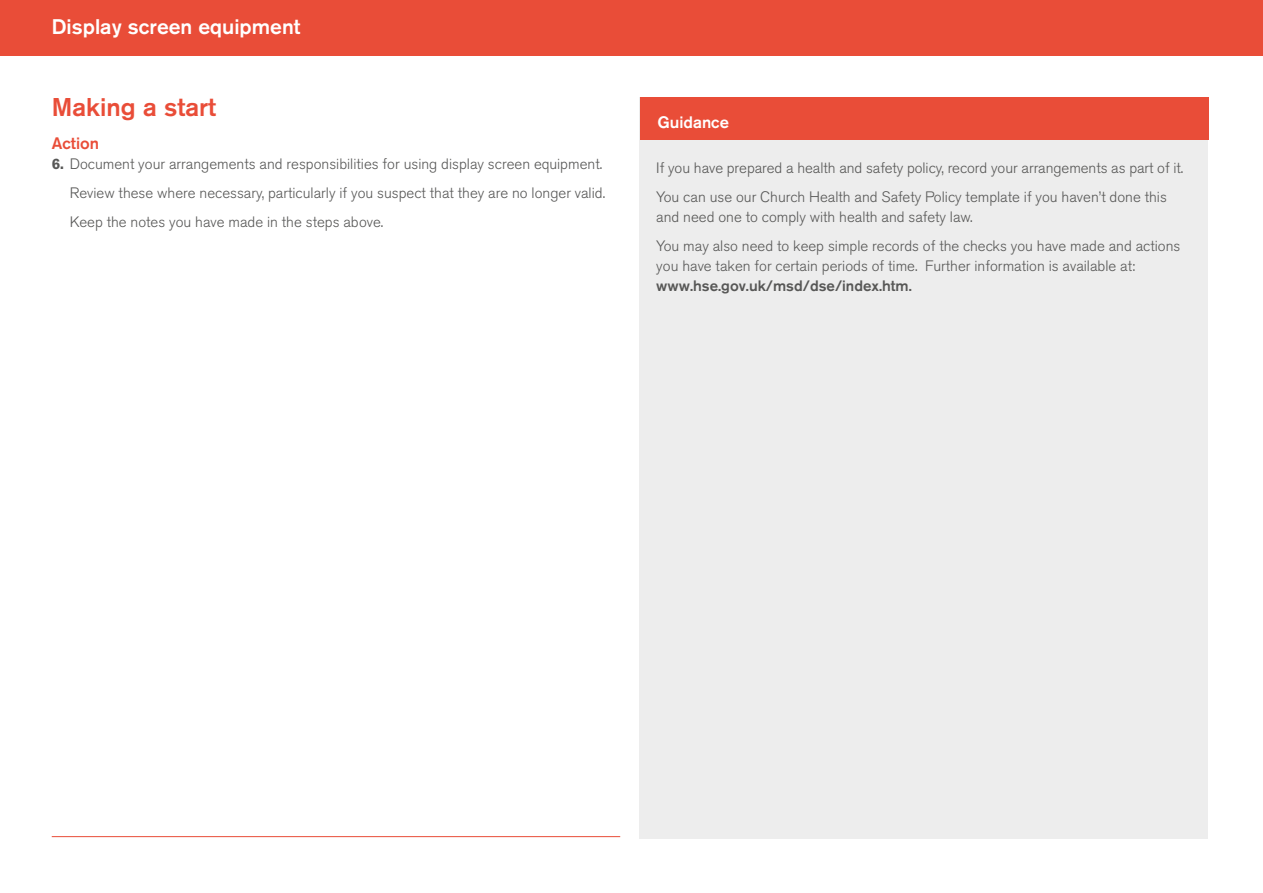
<style>
.page{position:relative;width:1263px;height:893px;background:#fff}
.page>*{position:absolute;margin:0;border:0;box-sizing:border-box;transform-origin:0 0}
.t1{font:500 25.5px "Akzidenz Grotesk BQ";color:#e94d38}
.t2{font:500 21px "Akzidenz Grotesk BQ";color:#fff}
.t3{font:500 16.5px "Akzidenz Grotesk BQ";color:#fff}
.t4{font:500 16.5px "Akzidenz Grotesk BQ";color:#e94d38}
.t5{font:300 15px/28.8px "Akzidenz Grotesk BQ";color:#575756}
.t6{font:500 15px "Akzidenz Grotesk BQ";color:#575756}
.s1{font-weight:700}
</style>
<div class="page">
<hr style="left:52px;top:836px;width:568px;height:1px;background:#e94d38">
<div style="left:639px;top:98px;width:569px;height:741px;background:#ededed"></div>
<div style="left:640px;top:98px;width:569px;height:42px;background:#e94d38"></div>
<div style="left:0;top:0;width:1263px;height:56px;background:#e94d38"></div>
<h2 class="t2" style="left:52px;top:14px;width:250px">Display screen equipment</h2>
<h1 class="t1" style="left:52px;top:92px;width:166px">Making a start</h1>
<p class="t4" style="left:52px;top:133px;width:49px">Action</p>
<p class="t5" style="left:70px;top:150px;width:537px;text-indent:-18px"><span class="s1">6.</span> Document your arrangements and responsibilities for using display screen equipment.<br>Review these where necessary, particularly if you suspect that they are no longer valid.<br>Keep the notes you have made in the steps above.</p>
<p class="t5" style="left:656px;top:154px;width:529px">If you have prepared a health and safety policy, record your arrangements as part of it.<br>You can use our Church Health and Safety Policy template if you haven’t done this</p>
<p class="t3" style="left:657px;top:112px;width:73px">Guidance</p>
<p class="t5" style="left:656px;top:203px;width:526px">and need one to comply with health and safety law.<br>You may also need to keep simple records of the checks you have made and actions</p>
<p class="t5" style="left:656px;top:252px;width:480px">you have taken for certain periods of time. Further information is available at:</p>
<p class="t6" style="left:656px;top:277px;width:257px">www.hse.gov.uk/msd/dse/index.htm.</p>
</div>
